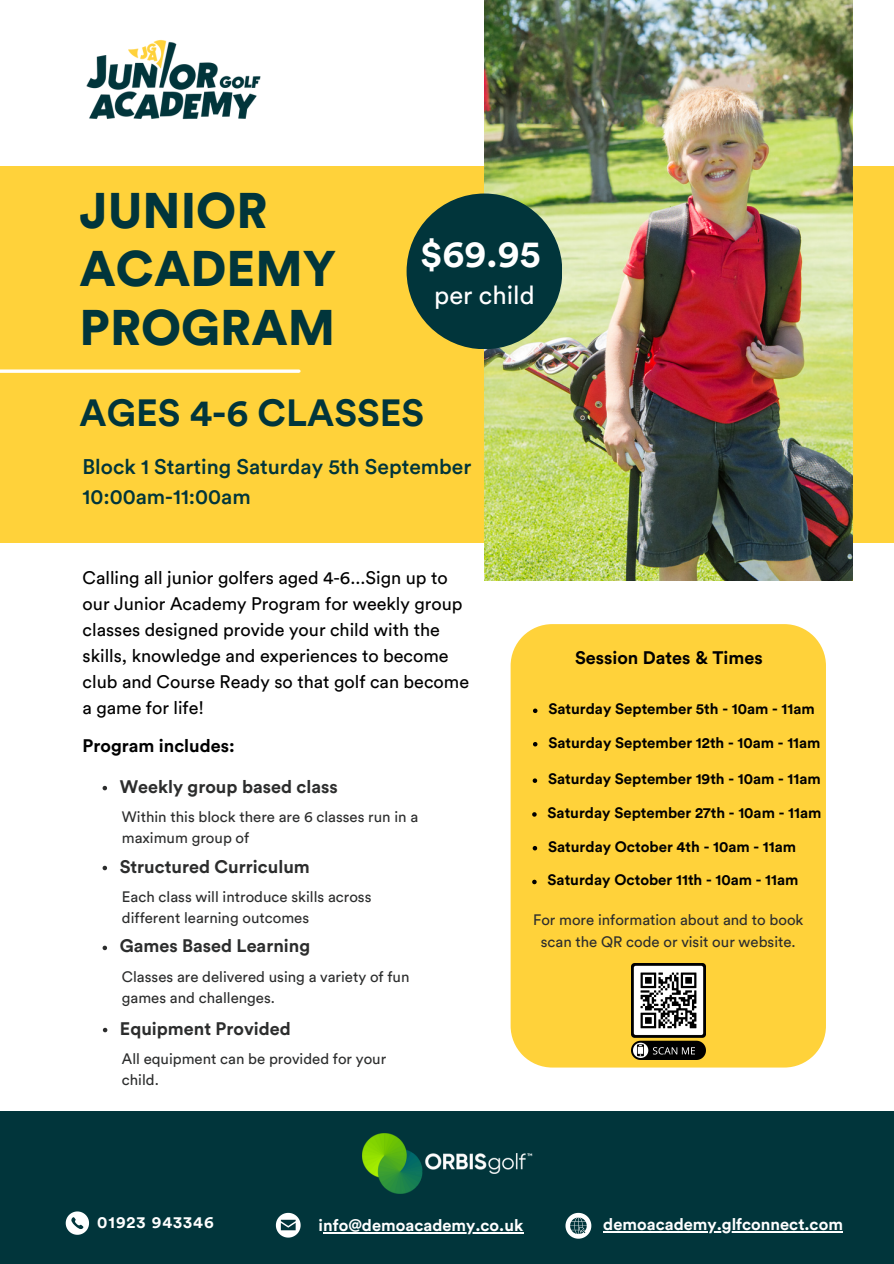
<style>
.page{position:relative;width:894px;height:1264px;background:#fff}
.page>*{position:absolute;margin:0;border:0;box-sizing:border-box;transform-origin:0 0}
.t1{font:900 49.5px "Circular Std";color:#01353b}
.t2{font:37.5px "Circular Std Bold";color:#01353b}
.t3{font:37.5px "Circular Std Bold";color:#fff}
.t4{font:25.5px "Circular Std";color:#fff}
.t5{font:500 21px "Circular Std";color:#01353b}
.t6{font:18px/25.8px "Circular Std";color:#000}
.t7{font:700 18px "Circular Std";color:#2c2d2d}
.t8{font:18px "Circular Std Bold";color:#000}
.t9{font:16.5px "Circular Std Bold";color:#fff}
.t10{font:16.5px "Circular Std Bold";letter-spacing:.06em;color:#fff}
.t11{font:15px/21.3px "Circular Std";color:#2c2d2d}
.t12{font:15px "Circular Std Bold";color:#000}
</style>
<div class="page">
<div style="left:0;top:166px;width:893px;height:376px;background:#ffd23a"></div>
<img style="left:484px;top:0;width:368px;height:580px">
<div style="left:0;top:1111px;width:893px;height:152px;background:#01353b"></div>
<img style="left:86px;top:40px;width:175px;height:79px">
<svg style="left:276px;top:1212px;width:24px;height:25px"></svg>
<svg style="left:66px;top:1211px;width:23px;height:23px"></svg>
<svg style="left:565px;top:1212px;width:26px;height:26px"></svg>
<img style="left:362px;top:1133px;width:171px;height:61px">
<svg style="left:0;top:369px;width:299px;height:4px"></svg>
<div style="left:510px;top:624px;width:315px;height:443px;background:#ffd23a"></div>
<img style="left:631px;top:963px;width:74px;height:96px">
<div style="left:406px;top:193px;width:156px;height:156px;background:#01353b;border-radius:50%"></div>
<hr style="left:323px;top:1231px;width:200px;height:1px;background:#fff">
<hr style="left:603px;top:1231px;width:239px;height:1px;background:#fff">
<svg style="left:102px;top:865px;width:5px;height:5px"></svg>
<svg style="left:102px;top:785px;width:5px;height:5px"></svg>
<svg style="left:102px;top:945px;width:5px;height:5px"></svg>
<svg style="left:103px;top:1027px;width:4px;height:5px"></svg>
<svg style="left:533px;top:708px;width:4px;height:5px"></svg>
<svg style="left:533px;top:742px;width:4px;height:4px"></svg>
<svg style="left:532px;top:778px;width:5px;height:5px"></svg>
<svg style="left:532px;top:812px;width:4px;height:4px"></svg>
<svg style="left:532px;top:846px;width:5px;height:4px"></svg>
<svg style="left:532px;top:879px;width:4px;height:5px"></svg>
<p class="t1" style="left:80px;top:188px;width:189px">JUNIOR</p>
<p class="t1" style="left:80px;top:246px;width:258px">ACADEMY</p>
<p class="t1" style="left:80px;top:305px;width:257px">PROGRAM</p>
<p class="t3" style="left:420px;top:237px;width:122px">$69.95</p>
<p class="t4" style="left:434px;top:283px;width:102px">per child</p>
<p class="t2" style="left:80px;top:395px;width:346px">AGES 4-6 CLASSES</p>
<p class="t5" style="left:82px;top:457px;width:390px">Block 1 Starting Saturday 5th September</p>
<p class="t5" style="left:82px;top:487px;width:170px">10:00am-11:00am</p>
<p class="t6" style="left:82px;top:566px;width:388px">Calling all junior golfers aged 4-6...Sign up to our Junior Academy Program for weekly group classes designed provide your child with the skills, knowledge and experiences to become club and Course Ready so that golf can become a game for life!</p>
<p class="t8" style="left:83px;top:737px;width:153px">Program includes:</p>
<p class="t7" style="left:120px;top:778px;width:219px">Weekly group based class</p>
<p class="t11" style="left:122px;top:806px;width:298px">Within this block there are 6 classes run in a maximum group of</p>
<p class="t7" style="left:120px;top:858px;width:192px">Structured Curriculum</p>
<p class="t11" style="left:122px;top:886px;width:251px">Each class will introduce skills across different learning outcomes</p>
<p class="t7" style="left:120px;top:937px;width:192px">Games Based Learning</p>
<p class="t11" style="left:122px;top:966px;width:289px">Classes are delivered using a variety of fun games and challenges.</p>
<p class="t7" style="left:120px;top:1019px;width:172px">Equipment Provided</p>
<p class="t11" style="left:122px;top:1048px;width:266px">All equipment can be provided for your child.</p>
<p class="t8" style="left:575px;top:649px;width:189px">Session Dates &amp; Times</p>
<p class="t12" style="left:548px;top:702px;width:268px">Saturday September 5th - 10am - 11am</p>
<p class="t12" style="left:548px;top:735px;width:274px">Saturday September 12th - 10am - 11am</p>
<p class="t12" style="left:548px;top:772px;width:274px">Saturday September 19th - 10am - 11am</p>
<p class="t12" style="left:547px;top:805px;width:275px">Saturday September 27th - 10am - 11am</p>
<p class="t12" style="left:548px;top:839px;width:249px">Saturday October 4th - 10am - 11am</p>
<p class="t12" style="left:547px;top:873px;width:252px">Saturday October 11th - 10am - 11am</p>
<p class="t11" style="left:533px;top:908px;width:272px;line-height:22.5px;text-align:center">For more information about and to book scan the QR code or visit our website.</p>
<p class="t10" style="left:97px;top:1214px;width:118px">01923 943346</p>
<p class="t9" style="left:318px;top:1217px;width:206px">info@demoacademy.co.uk</p>
<p class="t9" style="left:603px;top:1216px;width:241px">demoacademy.glfconnect.com</p>
</div>
